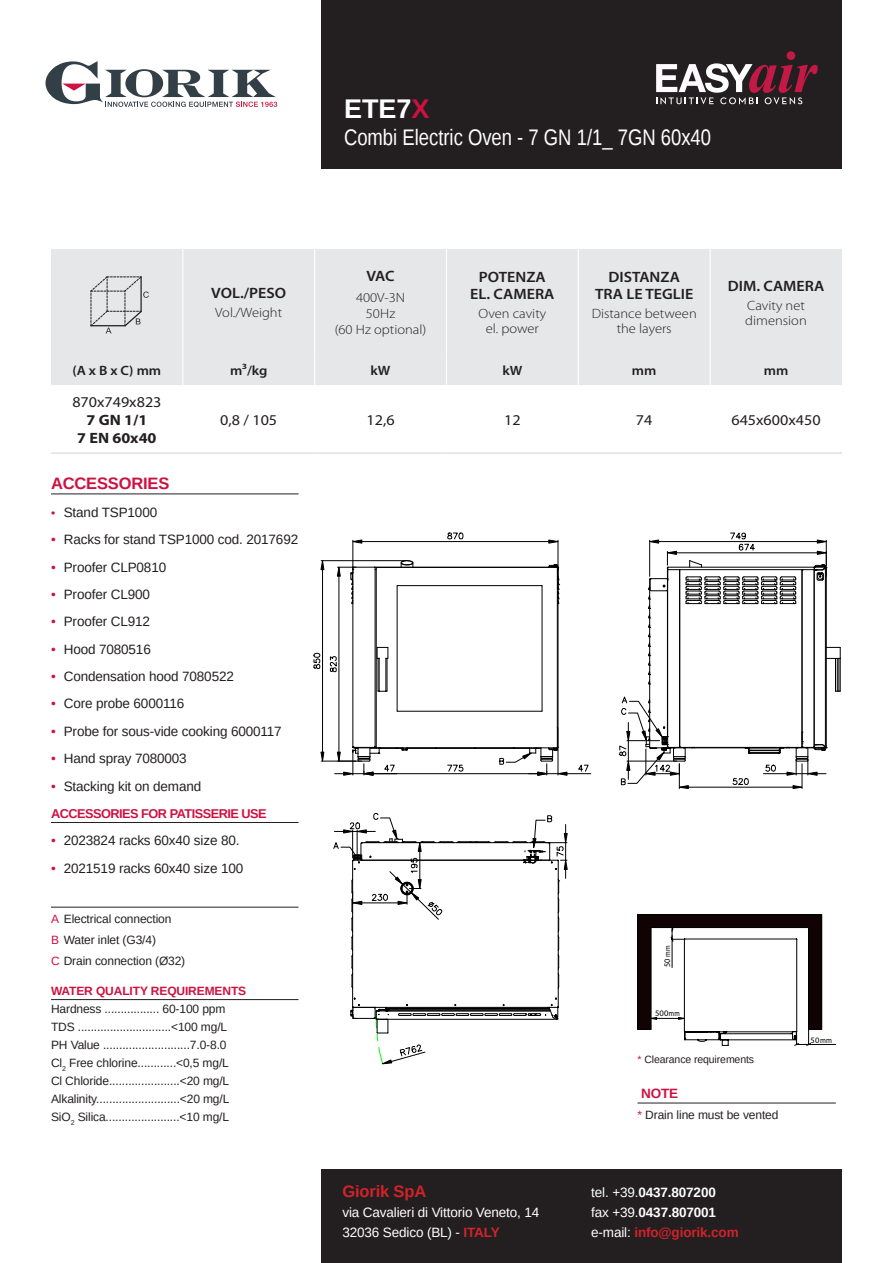
<style>
.page{position:relative;width:893px;height:1263px;background:#fff}
.page>*{position:absolute;margin:0;border:0;box-sizing:border-box;transform-origin:0 0}
.t1{font:700 27px "Liberation Sans";color:#fff}
.t2{font:22.5px "Liberation Sans Narrow";color:#fff}
.t3{font:700 16.5px "Liberation Sans";letter-spacing:-.01em;color:#cd1141}
.t4{font:700 16.5px "Liberation Sans";letter-spacing:-.01em;color:#d1232a}
.t5{font:600 15px/16.5px "Myriad Pro";color:#231f20;text-align:center;scale:1.07 1}
.t6{font:15px "Myriad Pro";color:#231f20;scale:1.07 1}
.t7{font:700 15px/18px "Myriad Pro";color:#231f20;text-align:center;scale:1.07 1}
.t8{font:13.5px "Liberation Sans";letter-spacing:-.01em;color:#231f20}
.t9{font:13.5px/20.4px "Liberation Sans";letter-spacing:-.01em;color:#fff}
.t10{font:300 13.5px/15px "Myriad Pro";color:#231f20;text-align:center;scale:1.07 1}
.t11{font:600 13.5px "Myriad Pro";color:#231f20;scale:1.07 1}
.t12{font:700 13.5px "Liberation Sans";color:#cd1141}
.t13{font:700 12.75px "Liberation Sans";letter-spacing:-.04em;color:#cd1141}
.t14{font:12px/18px "Liberation Sans";letter-spacing:-.01em;color:#231f20}
.t15{font:700 12px "Liberation Sans";letter-spacing:-.01em;color:#cd1141}
.t16{font:10.5px "Liberation Sans";letter-spacing:-.01em;color:#231f20}
.t17{font:8.55px "Arial";color:#000}
.t18{font:8.4px "Arial";color:#000}
.t19{font:8.25px "Arial";color:#000}
.s1{color:#cd1141}
.s2{font-size:12px;color:#cd1141}
.s3{font-weight:700;color:#d1232a}
.s4{font-size:7.95px}
.s5{font-size:8.25px}
.s6{font-weight:700}
</style>
<div class="page">
<div style="left:322px;top:0;width:520px;height:168px;background:#231f20"></div>
<svg style="left:656px;top:51px;width:162px;height:53px"></svg>
<div style="left:51px;top:249px;width:791px;height:136px;background:#e6e7e9"></div>
<hr style="left:182px;top:249px;width:1px;height:106px;background:#fff">
<hr style="left:314px;top:249px;width:1px;height:106px;background:#fff">
<hr style="left:446px;top:249px;width:1px;height:106px;background:#fff">
<hr style="left:578px;top:249px;width:1px;height:106px;background:#fff">
<hr style="left:710px;top:249px;width:1px;height:106px;background:#fff">
<hr style="left:182px;top:355px;width:1px;height:30px;background:#fff">
<hr style="left:314px;top:355px;width:1px;height:30px;background:#fff">
<hr style="left:446px;top:355px;width:1px;height:30px;background:#fff">
<hr style="left:578px;top:355px;width:1px;height:30px;background:#fff">
<hr style="left:710px;top:355px;width:1px;height:30px;background:#fff">
<hr style="left:51px;top:453px;width:132px;height:1px;background:#d1d2d4">
<hr style="left:183px;top:453px;width:132px;height:1px;background:#d1d2d4">
<hr style="left:315px;top:453px;width:131px;height:1px;background:#d1d2d4">
<hr style="left:446px;top:453px;width:132px;height:1px;background:#d1d2d4">
<hr style="left:578px;top:453px;width:132px;height:1px;background:#d1d2d4">
<hr style="left:710px;top:453px;width:132px;height:1px;background:#d1d2d4">
<svg style="left:91px;top:276px;width:58px;height:57px;background:#d1d1d3"></svg>
<svg style="left:45px;top:61px;width:232px;height:46px"></svg>
<hr style="left:321px;top:761px;width:40px;height:1px;background:#000">
<hr style="left:321px;top:560px;width:83px;height:1px;background:#000">
<hr style="left:322px;top:570px;width:1px;height:182px;background:#000">
<svg style="left:321px;top:752px;width:3px;height:10px"></svg>
<svg style="left:321px;top:560px;width:3px;height:10px"></svg>
<svg style="left:313px;top:653px;width:7px;height:16px"></svg>
<svg style="left:330px;top:532px;width:261px;height:243px"></svg>
<svg style="left:333px;top:813px;width:234px;height:252px"></svg>
<svg style="left:619px;top:532px;width:222px;height:257px"></svg>
<svg style="left:638px;top:914px;width:198px;height:131px"></svg>
<div style="left:321px;top:1169px;width:521px;height:94px;background:#231f20"></div>
<hr style="left:51px;top:907px;width:247px;height:1px;background:#231f20">
<hr style="left:637px;top:1103px;width:199px;height:1px;background:#231f20">
<hr style="left:51px;top:999px;width:247px;height:1px;background:#231f20">
<hr style="left:51px;top:494px;width:247px;height:1px;background:#231f20">
<hr style="left:51px;top:822px;width:247px;height:1px;background:#231f20">
<p class="t5" style="left:211px;top:284px;width:72px">VOL./PESO</p>
<p class="t10" style="left:215px;top:306px;width:64px">Vol./Weight</p>
<h1 class="t1" style="left:344px;top:90px;width:87px">ETE7<span class="s1">X</span></h1>
<h2 class="t2" style="left:344px;top:124px;width:369px">Combi Electric Oven - 7 GN 1/1_ 7GN 60x40</h2>
<p class="t5" style="left:366px;top:268px;width:28px">VAC</p>
<p class="t10" style="left:335px;top:289px;width:87px;line-height:16.2px">400V-3N<br>50Hz<br>(60 Hz optional)</p>
<p class="t5" style="left:470px;top:269px;width:80px">POTENZA<br>EL. CAMERA</p>
<p class="t10" style="left:478px;top:306px;width:65px">Oven cavity el. power</p>
<p class="t5" style="left:595px;top:269px;width:93px">DISTANZA<br>TRA LE TEGLIE</p>
<p class="t10" style="left:592px;top:306px;width:100px">Distance between the layers</p>
<p class="t5" style="left:728px;top:277px;width:92px">DIM. CAMERA</p>
<p class="t10" style="left:745px;top:298px;width:59px;text-align:left">Cavity net dimension</p>
<p class="t11" style="left:73px;top:362px;width:84px">(A x B x C) mm</p>
<p class="t11" style="left:230px;top:362px;width:37px">m³/kg</p>
<p class="t11" style="left:371px;top:362px;width:20px">kW</p>
<p class="t11" style="left:502px;top:362px;width:20px">kW</p>
<p class="t11" style="left:632px;top:362px;width:24px">mm</p>
<p class="t11" style="left:764px;top:362px;width:24px">mm</p>
<p class="t6" style="left:72px;top:393px;width:85px">870x749x823</p>
<p class="t7" style="left:77px;top:411px;width:76px">7 GN 1/1<br>7 EN 60x40</p>
<p class="t6" style="left:220px;top:411px;width:55px">0,8 / 105</p>
<p class="t6" style="left:366px;top:411px;width:28px">12,6</p>
<p class="t6" style="left:504px;top:411px;width:17px">12</p>
<p class="t6" style="left:636px;top:411px;width:17px">74</p>
<p class="t6" style="left:731px;top:411px;width:85px">645x600x450</p>
<h3 class="t3" style="left:51px;top:472px;width:120px">ACCESSORIES</h3>
<p class="t8" style="left:51px;top:503px;width:108px"><span class="s2">•</span> Stand TSP1000</p>
<p class="t8" style="left:51px;top:531px;width:249px"><span class="s1">•</span> Racks for stand TSP1000 cod. 2017692</p>
<p class="t8" style="left:51px;top:558px;width:117px"><span class="s1">•</span> Proofer CLP0810</p>
<p class="t8" style="left:51px;top:586px;width:100px"><span class="s1">•</span> Proofer CL900</p>
<p class="t8" style="left:51px;top:613px;width:100px"><span class="s1">•</span> Proofer CL912</p>
<p class="t8" style="left:51px;top:640px;width:101px"><span class="s1">•</span> Hood 7080516</p>
<p class="t8" style="left:51px;top:668px;width:184px"><span class="s1">•</span> Condensation hood 7080522</p>
<p class="t8" style="left:51px;top:695px;width:135px"><span class="s1">•</span> Core probe 6000116</p>
<p class="t8" style="left:51px;top:722px;width:232px"><span class="s1">•</span> Probe for sous-vide cooking 6000117</p>
<p class="t8" style="left:51px;top:750px;width:137px"><span class="s1">•</span> Hand spray 7080003</p>
<p class="t8" style="left:51px;top:777px;width:152px"><span class="s1">•</span> Stacking kit on demand</p>
<p class="t13" style="left:51px;top:805px;width:217px">ACCESSORIES FOR PATISSERIE USE</p>
<p class="t8" style="left:51px;top:832px;width:190px"><span class="s1">•</span> 2023824 racks 60x40 size 80.</p>
<p class="t8" style="left:51px;top:859px;width:194px"><span class="s1">•</span> 2021519 racks 60x40 size 100</p>
<p class="t14" style="left:51px;top:909px;width:136px;line-height:20.9px"><span class="s1">A</span> Electrical connection<br><span class="s1">B</span> Water inlet (G3/4)<br><span class="s1">C</span> Drain connection (Ø32)</p>
<p class="t15" style="left:51px;top:983px;width:197px">WATER QUALITY REQUIREMENTS</p>
<p class="t14" style="left:51px;top:1000px;width:180px">Hardness ................. 60-100 ppm TDS .............................&lt;100 mg/L PH Value ...........................7.0-8.0<br>Cl<sub>2</sub> Free chlorine............&lt;0,5 mg/L Cl Chloride......................&lt;20 mg/L Alkalinity..........................&lt;20 mg/L SiO<sub>2</sub> Silica.......................&lt;10 mg/L</p>
<h3 class="t4" style="left:342px;top:1179px;width:85px">Giorik SpA</h3>
<p class="t9" style="left:342px;top:1202px;width:198px">via Cavalieri di Vittorio Veneto, 14<br>32036 Sedico (BL) - <span class="s3">ITALY</span></p>
<p class="t17" style="left:662px;top:967px;width:23px;rotate:-90deg">50 <span class="s4">mm</span></p>
<p class="t18" style="left:655px;top:1007px;width:26px">500 <span class="s5">mm</span></p>
<p class="t16" style="left:637px;top:1053px;width:118px"><span class="s1">*</span> Clearance requirements</p>
<p class="t12" style="left:641px;top:1084px;width:39px">NOTE</p>
<p class="t14" style="left:637px;top:1106px;width:142px"><span class="s1">*</span> Drain line must be vented</p>
<p class="t9" style="left:591px;top:1182px;width:149px">tel. +39.<span class="s6">0437.807200<br></span>fax +39.<span class="s6">0437.807001 </span>e-mail: <span class="s3">info@giorik.com</span></p>
<p class="t19" style="left:811px;top:1035px;width:23px">50 mm</p>
</div>
